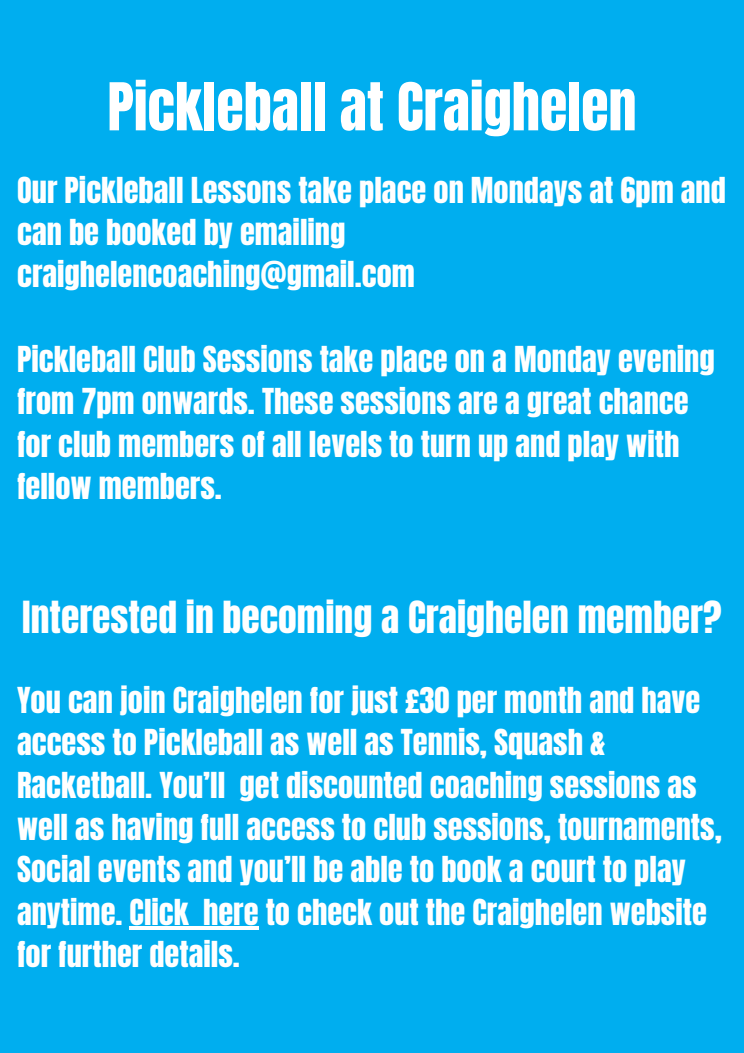
<style>
.page{position:relative;width:744px;height:1053px;background:#fff}
.page>*{position:absolute;margin:0;border:0;box-sizing:border-box;transform-origin:0 0}
.t1{font:56px "Anton";color:#fff}
.t2{font:37.6px "Anton";color:#fff}
.t3{font:30.4px/42.3px "Anton";color:#fff}
</style>
<div class="page">
<div style="left:0;top:0;width:743px;height:1052px;background:#00aeef"></div>
<hr style="left:130px;top:926px;width:59px;height:3px;background:#fff">
<hr style="left:189px;top:926px;width:14px;height:3px;background:#fff">
<hr style="left:203px;top:926px;width:55px;height:3px;background:#fff">
<h1 class="t1" style="left:107px;top:67px;width:530px">Pickleball at Craighelen</h1>
<p class="t3" style="left:17px;top:169px;width:710px">Our Pickleball Lessons take place on Mondays at 6pm and can be booked by emailing craighelencoaching@gmail.com</p>
<p class="t3" style="left:17px;top:338px;width:699px">Pickleball Club Sessions take place on a Monday evening from 7pm onwards. These sessions are a great chance for club members of all levels to turn up and play with fellow members.</p>
<h2 class="t2" style="left:22px;top:590px;width:701px">Interested in becoming a Craighelen member?</h2>
<p class="t3" style="left:17px;top:679px;width:706px">You can join Craighelen for just £30 per month and have access to Pickleball as well as Tennis, Squash &amp; Racketball. You’ll get discounted coaching sessions as well as having full access to club sessions, tournaments, Social events and you’ll be able to book a court to play anytime. Click here to check out the Craighelen website for further details.</p>
</div>
